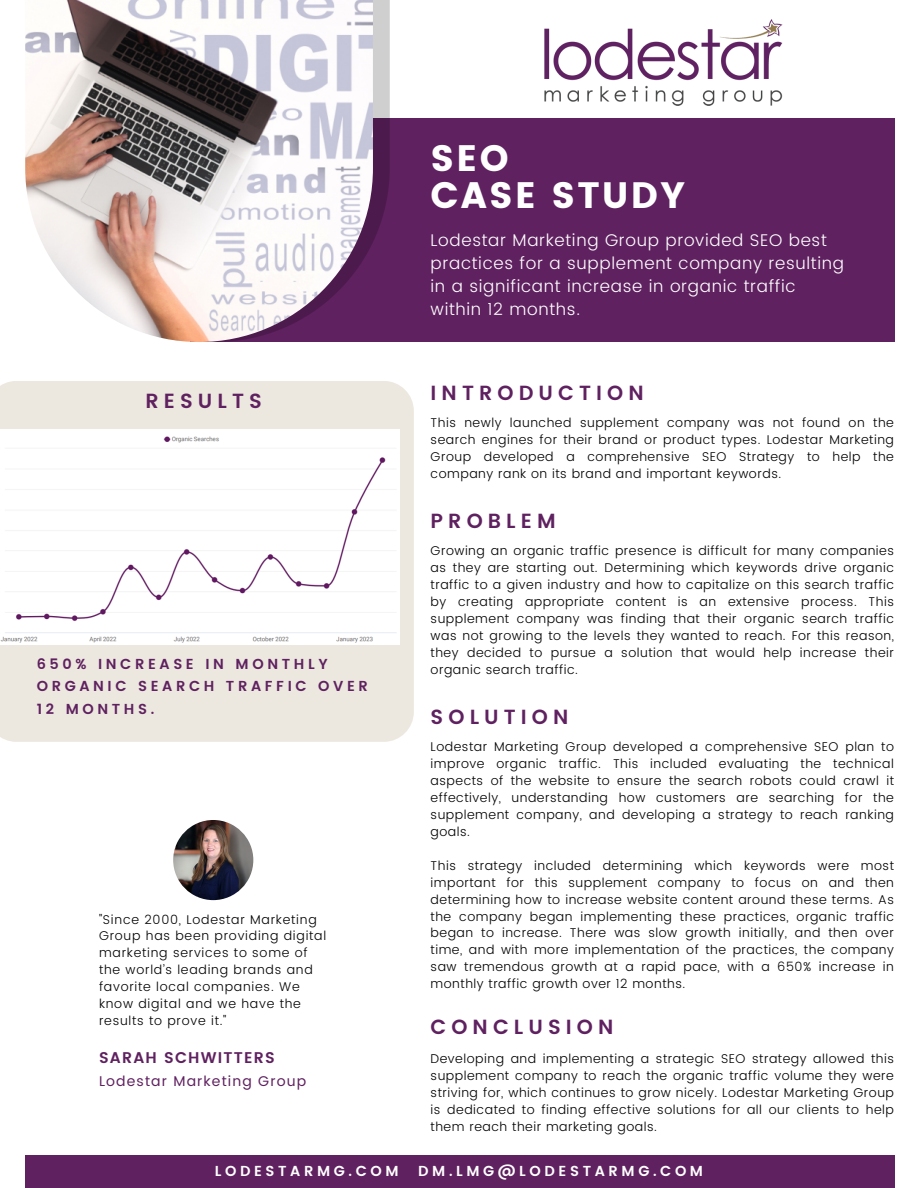
<style>
.page{position:relative;width:918px;height:1188px;background:#fff}
.page>*{position:absolute;margin:0;border:0;box-sizing:border-box;transform-origin:0 0}
.t1{font:36.75px "Poppins";letter-spacing:.06em;color:#fff}
.t2{font:600 20.4px "Poppins";letter-spacing:.25em;color:#5f2160}
.t3{font:300 16.95px/23.2px "Poppins";letter-spacing:.04em;color:#fff}
.t4{font:600 15.45px "Poppins";letter-spacing:.08em;color:#5f2160}
.t5{font:600 14.4px/22.5px "Poppins";letter-spacing:.25em;color:#5f2160}
.t6{font:600 14.4px "Poppins";letter-spacing:.25em;color:#fff}
.t7{font:14.1px "Poppins";letter-spacing:.08em;color:#5f2160}
.t8{font:300 12.75px/17px "Poppins";letter-spacing:.04em;color:#000;text-align:justify}
.t9{font:300 12.75px/17px "Poppins";letter-spacing:.06em;color:#000}
</style>
<div class="page">
<div style="left:190px;top:119px;width:705px;height:223px;background:#5f2160"></div>
<svg style="left:373px;top:0;width:17px;height:241px;background:#8e738e"></svg>
<img style="left:25px;top:0;width:348px;height:342px">
<div style="left:0;top:381px;width:414px;height:361px;background:#ede8df"></div>
<div style="left:25px;top:1155px;width:869px;height:33px;background:#5f2160"></div>
<img style="left:173px;top:820px;width:80px;height:80px;border-radius:50%">
<img style="left:544px;top:20px;width:238px;height:85px">
<img style="left:1px;top:430px;width:398px;height:215px">
<h5 class="t1" style="left:431px;top:137px;width:80px">SEO</h5>
<p class="t1" style="left:431px;top:174px;width:256px">CASE STUDY</p>
<h2 class="t2" style="left:145px;top:389px;width:118px">RESULTS</h2>
<h5 class="t5" style="left:37px;top:652px;width:333px">650% INCREASE IN MONTHLY<br>ORGANIC SEARCH TRAFFIC OVER<br>12 MONTHS.</h5>
<p class="t9" style="left:99px;top:911px;width:229px">"Since 2000, Lodestar Marketing<br>Group has been providing digital marketing services to some of the world’s leading brands and favorite local companies. We know digital and we have the results to prove it."</p>
<h4 class="t4" style="left:99px;top:1048px;width:177px">SARAH SCHWITTERS</h4>
<h2 class="t7" style="left:99px;top:1073px;width:209px">Lodestar Marketing Group</h2>
<p class="t3" style="left:431px;top:228px;width:415px">Lodestar Marketing Group provided SEO best practices for a supplement company resulting in a significant increase in organic traffic within 12 months.</p>
<h2 class="t2" style="left:431px;top:381px;width:215px">INTRODUCTION</h2>
<h6 class="t8" style="left:431px;top:415px;width:465px">This newly launched supplement company was not found on the search engines for their brand or product types. Lodestar Marketing Group developed a comprehensive SEO Strategy to help the company rank on its brand and important keywords.</h6>
<h3 class="t2" style="left:431px;top:509px;width:127px">PROBLEM</h3>
<p class="t8" style="left:431px;top:542px;width:465px">Growing an organic traffic presence is difficult for many companies as they are starting out. Determining which keywords drive organic traffic to a given industry and how to capitalize on this search traffic by creating appropriate content is an extensive process. This supplement company was finding that their organic search traffic was not growing to the levels they wanted to reach. For this reason, they decided to pursue a solution that would help increase their organic search traffic.</p>
<p class="t2" style="left:431px;top:705px;width:139px">SOLUTION</p>
<h2 class="t8" style="left:431px;top:738px;width:465px">Lodestar Marketing Group developed a comprehensive SEO plan to improve organic traffic. This included evaluating the technical aspects of the website to ensure the search robots could crawl it effectively, understanding how customers are searching for the supplement company, and developing a strategy to reach ranking goals.</h2>
<p class="t8" style="left:431px;top:857px;width:465px">This strategy included determining which keywords were most important for this supplement company to focus on and then determining how to increase website content around these terms. As the company began implementing these practices, organic traffic began to increase. There was slow growth initially, and then over time, and with more implementation of the practices, the company saw tremendous growth at a rapid pace, with a 650% increase in monthly traffic growth over 12 months.</p>
<h2 class="t2" style="left:431px;top:1015px;width:184px">CONCLUSION</h2>
<p class="t8" style="left:431px;top:1050px;width:465px">Developing and implementing a strategic SEO strategy allowed this supplement company to reach the organic traffic volume they were striving for, which continues to grow nicely. Lodestar Marketing Group is dedicated to finding effective solutions for all our clients to help them reach their marketing goals.</p>
<p class="t6" style="left:215px;top:1163px;width:185px">LODESTARMG.COM</p>
<p class="t6" style="left:418px;top:1163px;width:286px">DM.LMG@LODESTARMG.COM</p>
</div>
